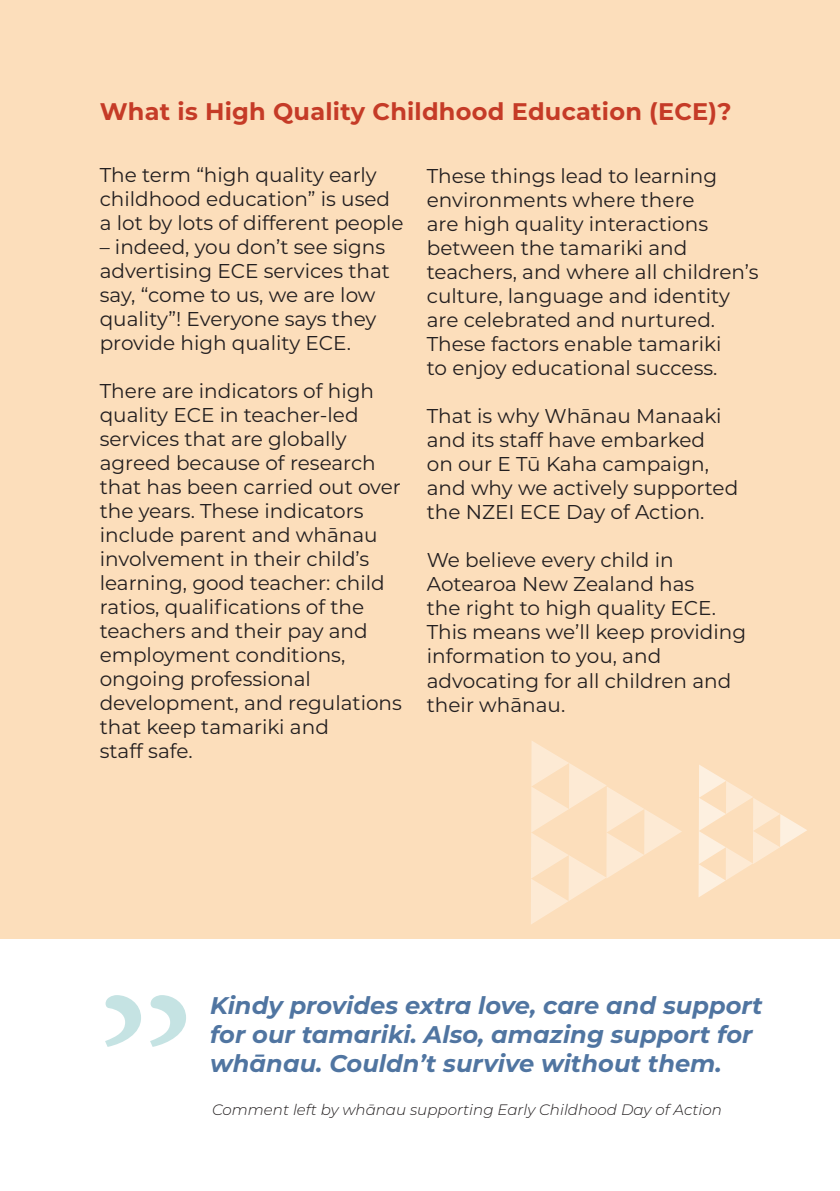
<style>
.page{position:relative;width:840px;height:1191px;background:#fff}
.page>*{position:absolute;margin:0;border:0;box-sizing:border-box;transform-origin:0 0}
.t1{font:italic 700 24px/28.8px "Montserrat";color:#5075a1}
.t2{font:700 24px "Montserrat";letter-spacing:.01em;color:#c53b27}
.t3{font:20px/24px "Montserrat";color:#231f20}
.t4{font:italic 300 15px "Montserrat";color:#231f20}
</style>
<div class="page">
<div style="left:0;top:0;width:839px;height:938px;background:#fcdebb"></div>
<svg style="left:531px;top:741px;width:150px;height:183px"></svg>
<svg style="left:698px;top:765px;width:108px;height:132px"></svg>
<svg style="left:105px;top:995px;width:81px;height:52px"></svg>
<p class="t2" style="left:100px;top:94px;width:633px">What is High Quality Childhood Education (ECE)?</p>
<p class="t3" style="left:100px;top:162px;width:305px">The term “high quality early childhood education” is used a lot by lots of different people</p>
<p class="t3" style="left:100px;top:234px;width:287px">– indeed, you don’t see signs</p>
<p class="t3" style="left:100px;top:258px;width:291px">advertising ECE services that say, “come to us, we are low quality”! Everyone says they provide high quality ECE.</p>
<p class="t3" style="left:100px;top:378px;width:302px">There are indicators of high quality ECE in teacher-led services that are globally agreed because of research that has been carried out over the years. These indicators include parent and whānau involvement in their child’s learning, good teacher: child</p>
<p class="t3" style="left:100px;top:594px;width:303px">ratios, qualifications of the teachers and their pay and employment conditions, ongoing professional development, and regulations that keep tamariki and<br>staff safe.</p>
<p class="t3" style="left:426px;top:163px;width:333px">These things lead to learning environments where there<br>are high quality interactions between the tamariki and teachers, and where all children’s culture, language and identity are celebrated and nurtured.<br>These factors enable tamariki<br>to enjoy educational success.</p>
<p class="t3" style="left:426px;top:403px;width:313px">That is why Whānau Manaaki and its staff have embarked<br>on our E Tū Kaha campaign, and why we actively supported the NZEI ECE Day of Action.</p>
<p class="t3" style="left:426px;top:547px;width:320px">We believe every child in<br>Aotearoa New Zealand has<br>the right to high quality ECE.<br>This means we’ll keep providing information to you, and advocating for all children and their whānau.</p>
<p class="t1" style="left:210px;top:990px;width:553px">Kindy provides extra love, care and support for our tamariki. Also, amazing support for whānau. Couldn’t survive without them.</p>
<p class="t4" style="left:212px;top:1099px;width:511px">Comment left by whānau supporting Early Childhood Day of Action</p>
</div>
